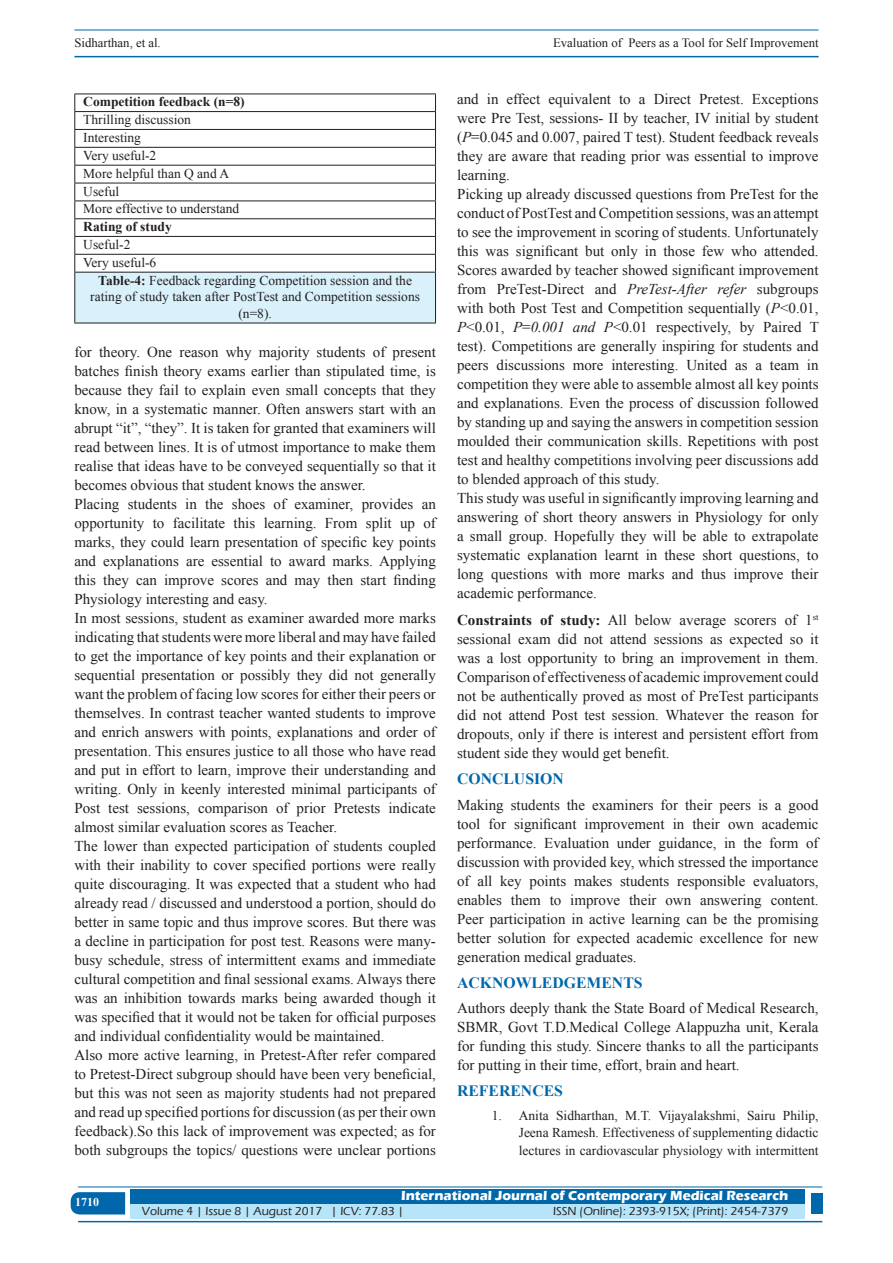
<style>
.page{position:relative;width:893px;height:1263px;background:#fff}
.page>*{position:absolute;margin:0;border:0;box-sizing:border-box;transform-origin:0 0}
.t1{font:700 15.75px "Times New Roman";color:#0067aa}
.TX_New{font:15px/19px "Times New Roman";color:#231f20;text-align:justify}
.Ttitle{font:13.5px/17.5px "Times New Roman";color:#231f20;text-align:justify}
.Tbody{font:13.5px "Times New Roman";color:#231f20}
.t2{font:700 13.5px "Eras ITC";color:#fff}
.Theader{font:700 13.5px "Times New Roman";color:#231f20}
.t3{font:12.75px "Times New Roman";color:#231f20}
.t4{font:500 12px "Eras ITC";color:#231f20}
.t5{font:700 12px "Times New Roman";color:#fff}
.s1{font-weight:700}
.s2{font-style:italic}
</style>
<div class="page">
<hr style="left:74px;top:30px;width:745px;height:1px;background:#0067aa">
<hr style="left:74px;top:56px;width:745px;height:1px;background:#0067aa">
<svg style="left:71px;top:1192px;width:54px;height:22px"></svg>
<div style="left:130px;top:1189px;width:674px;height:15px;background:#0067aa"></div>
<div style="left:130px;top:1204px;width:674px;height:15px;background:#b6e4f9"></div>
<hr style="left:78px;top:1186px;width:744px;height:1px;background:#0067aa">
<hr style="left:78px;top:1221px;width:744px;height:1px;background:#0067aa">
<div style="left:811px;top:1193px;width:11px;height:21px;background:#0067aa"></div>
<div style="left:75px;top:272px;width:360px;height:51px;background:#d9f1fb"></div>
<hr style="left:74px;top:129px;width:362px;height:1px;background:#231f20">
<hr style="left:74px;top:147px;width:362px;height:1px;background:#231f20">
<hr style="left:74px;top:165px;width:362px;height:1px;background:#231f20">
<hr style="left:74px;top:183px;width:362px;height:1px;background:#231f20">
<hr style="left:74px;top:201px;width:362px;height:1px;background:#231f20">
<hr style="left:74px;top:254px;width:362px;height:1px;background:#231f20">
<hr style="left:74px;top:94px;width:362px;height:1px;background:#231f20">
<hr style="left:74px;top:111px;width:362px;height:1px;background:#231f20">
<hr style="left:74px;top:218px;width:362px;height:1px;background:#231f20">
<svg style="left:74px;top:94px;width:1px;height:178px"></svg>
<svg style="left:435px;top:94px;width:1px;height:178px"></svg>
<hr style="left:74px;top:236px;width:362px;height:1px;background:#231f20">
<hr style="left:74px;top:272px;width:362px;height:1px;background:#231f20">
<hr style="left:74px;top:273px;width:1px;height:50px;background:#231f20">
<hr style="left:435px;top:273px;width:1px;height:50px;background:#231f20">
<hr style="left:74px;top:323px;width:362px;height:1px;background:#231f20">
<p class="t3" style="left:74px;top:35px;width:88px">Sidharthan, et al.</p>
<p class="t3" style="left:553px;top:35px;width:267px">Evaluation of Peers as a Tool for Self Improvement</p>
<p class="Theader" style="left:83px;top:92px;width:163px">Competition feedback (n=8)</p>
<p class="Tbody" style="left:83px;top:111px;width:109px">Thrilling discussion</p>
<p class="Tbody" style="left:83px;top:128px;width:59px">Interesting</p>
<p class="Tbody" style="left:83px;top:146px;width:75px">Very useful-2</p>
<p class="Tbody" style="left:83px;top:164px;width:147px">More helpful than Q and A</p>
<p class="Tbody" style="left:83px;top:182px;width:37px">Useful</p>
<p class="Tbody" style="left:83px;top:200px;width:158px">More effective to understand</p>
<p class="Theader" style="left:83px;top:217px;width:90px">Rating of study</p>
<p class="Tbody" style="left:83px;top:235px;width:49px">Useful-2</p>
<p class="Tbody" style="left:83px;top:253px;width:75px">Very useful-6</p>
<p class="Ttitle" style="left:90px;top:272px;width:331px;line-height:16.5px;text-align:center"><span class="s1">Table-4:</span> Feedback regarding Competition session and the rating of study taken after PostTest and Competition sessions (n=8).</p>
<p class="TX_New" style="left:74px;top:342px;width:363px">for theory. One reason why majority students of present batches finish theory exams earlier than stipulated time, is because they fail to explain even small concepts that they know, in a systematic manner. Often answers start with an abrupt “it”, “they”. It is taken for granted that examiners will read between lines. It is of utmost importance to make them realise that ideas have to be conveyed sequentially so that it becomes obvious that student knows the answer.</p>
<p class="TX_New" style="left:74px;top:494px;width:363px">Placing students in the shoes of examiner, provides an opportunity to facilitate this learning. From split up of marks, they could learn presentation of specific key points and explanations are essential to award marks. Applying this they can improve scores and may then start finding Physiology interesting and easy.</p>
<p class="TX_New" style="left:74px;top:608px;width:363px">In most sessions, student as examiner awarded more marks indicating that students were more liberal and may have failed to get the importance of key points and their explanation or sequential presentation or possibly they did not generally want the problem of facing low scores for either their peers or themselves. In contrast teacher wanted students to improve and enrich answers with points, explanations and order of presentation. This ensures justice to all those who have read and put in effort to learn, improve their understanding and writing. Only in keenly interested minimal participants of Post test sessions, comparison of prior Pretests indicate almost similar evaluation scores as Teacher.</p>
<p class="TX_New" style="left:74px;top:836px;width:363px">The lower than expected participation of students coupled with their inability to cover specified portions were really quite discouraging. It was expected that a student who had already read / discussed and understood a portion, should do better in same topic and thus improve scores. But there was a decline in participation for post test. Reasons were many&shy;busy schedule, stress of intermittent exams and immediate cultural competition and final sessional exams. Always there was an inhibition towards marks being awarded though it was specified that it would not be taken for official purposes and individual confidentiality would be maintained.</p>
<p class="TX_New" style="left:74px;top:1045px;width:363px">Also more active learning, in Pretest-After refer compared to Pretest-Direct subgroup should have been very beneficial, but this was not seen as majority students had not prepared and read up specified portions for discussion (as per their own feedback).So this lack of improvement was expected; as for both subgroups the topics/ questions were unclear portions</p>
<p class="TX_New" style="left:457px;top:89px;width:363px">and in effect equivalent to a Direct Pretest. Exceptions were Pre Test, sessions- II by teacher, IV initial by student (<span class="s2">P</span>=0.045 and 0.007, paired T test). Student feedback reveals they are aware that reading prior was essential to improve learning.</p>
<p class="TX_New" style="left:457px;top:184px;width:363px">Picking up already discussed questions from PreTest for the conduct of PostTest and Competition sessions, was an attempt to see the improvement in scoring of students. Unfortunately this was significant but only in those few who attended.<br>Scores awarded by teacher showed significant improvement from PreTest-Direct and <span class="s2">PreTest-After refer</span> subgroups with both Post Test and Competition sequentially (<span class="s2">P</span>&lt;0.01, <span class="s2">P</span>&lt;0.01, <span class="s2">P</span>=<span class="s2">0.001 and P</span>&lt;0.01 respectively, by Paired T test). Competitions are generally inspiring for students and peers discussions more interesting. United as a team in competition they were able to assemble almost all key points and explanations. Even the process of discussion followed by standing up and saying the answers in competition session moulded their communication skills. Repetitions with post test and healthy competitions involving peer discussions add to blended approach of this study.</p>
<p class="TX_New" style="left:457px;top:488px;width:363px">This study was useful in significantly improving learning and answering of short theory answers in Physiology for only a small group. Hopefully they will be able to extrapolate systematic explanation learnt in these short questions, to long questions with more marks and thus improve their academic performance.</p>
<p class="TX_New" style="left:457px;top:610px;width:363px"><span class="s1">Constraints of study:</span> All below average scorers of 1<sup>st </sup>sessional exam did not attend sessions as expected so it was a lost opportunity to bring an improvement in them.<br>Comparison of effectiveness of academic improvement could not be authentically proved as most of PreTest participants did not attend Post test session. Whatever the reason for dropouts, only if there is interest and persistent effort from student side they would get benefit.</p>
<h1 class="t1" style="left:457px;top:768px;width:108px">CONCLUSION</h1>
<p class="TX_New" style="left:457px;top:795px;width:363px">Making students the examiners for their peers is a good tool for significant improvement in their own academic performance. Evaluation under guidance, in the form of discussion with provided key, which stressed the importance of all key points makes students responsible evaluators, enables them to improve their own answering content.<br>Peer participation in active learning can be the promising better solution for expected academic excellence for new generation medical graduates.</p>
<h1 class="t1" style="left:457px;top:971px;width:187px">ACKNOWLEDGEMENTS</h1>
<p class="TX_New" style="left:457px;top:998px;width:363px">Authors deeply thank the State Board of Medical Research, SBMR, Govt T.D.Medical College Alappuzha unit, Kerala for funding this study. Sincere thanks to all the participants for putting in their time, effort, brain and heart.</p>
<h1 class="t1" style="left:457px;top:1080px;width:107px">REFERENCES</h1>
<p class="Ttitle" style="left:519px;top:1106px;width:301px;text-indent:-27px">1. Anita Sidharthan, M.T. Vijayalakshmi, Sairu Philip, Jeena Ramesh. Effectiveness of supplementing didactic lectures in cardiovascular physiology with intermittent</p>
<p class="t5" style="left:75px;top:1194px;width:26px">1710</p>
<p class="t2" style="left:401px;top:1188px;width:389px">International Journal of Contemporary Medical Research</p>
<p class="t4" style="left:142px;top:1204px;width:263px">Volume 4 | Issue 8 | August 2017 | ICV: 77.83 |</p>
<p class="t4" style="left:553px;top:1204px;width:237px">ISSN (Online): 2393-915X; (Print): 2454-7379</p>
</div>
